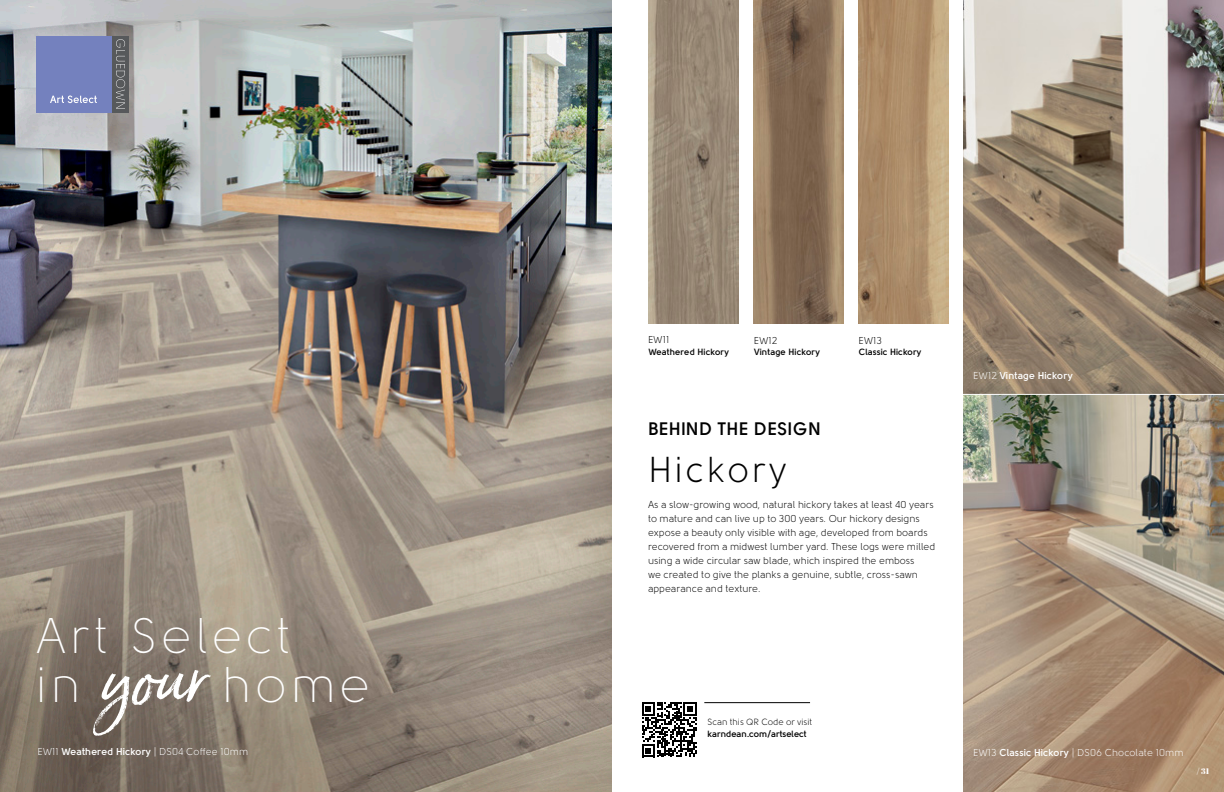
<style>
.page{position:relative;width:1224px;height:792px;background:#fff}
.page>*{position:absolute;margin:0;border:0;box-sizing:border-box;transform-origin:0 0}
.t1{font:300 50px "Solomon";letter-spacing:.075em;color:#fff}
.t2{font:36px "Solomon";letter-spacing:.075em;color:#000}
.Behind_the_Design{font:700 18px "Solomon";letter-spacing:.02em;color:#000}
.Body_Font_White{font:10px/14px "Solomon";color:#000}
.t3{font:10px "Solomon";letter-spacing:.01em;color:#fff}
.t4{font:700 10px "Solomon";letter-spacing:.01em;color:#fff}
.t5{font:700 9px/12px "Solomon";letter-spacing:.01em;color:#000}
.t6{font:8px "Abril Fatface";color:#fff}
.s1{font-family:"Born Ready Slanted";font-weight:400;font-size:68px}
.s2{font-weight:700}
.s3{font-weight:400}
</style>
<div class="page">
<img style="left:963px;top:0;width:261px;height:792px">
<img style="left:0;top:0;width:612px;height:792px">
<div style="left:36px;top:36px;width:76px;height:76px;background:#7481be"></div>
<svg style="left:50px;top:96px;width:47px;height:7px"></svg>
<div style="left:112px;top:36px;width:17px;height:76px;background:#57595b"></div>
<svg style="left:116px;top:39px;width:9px;height:70px"></svg>
<svg style="left:642px;top:702px;width:55px;height:55px"></svg>
<hr style="left:704px;top:702px;width:106px;height:1px;background:#000">
<img style="left:858px;top:0;width:91px;height:323px">
<img style="left:753px;top:0;width:91px;height:323px">
<img style="left:648px;top:0;width:90px;height:323px">
<hr style="left:911px;top:394px;width:313px;height:1px;background:#fff">
<p class="t1" style="left:35px;top:610px;width:257px">Art Select</p>
<p class="t1" style="left:35px;top:659px;width:336px">in <span class="s1">your</span> home</p>
<p class="t3" style="left:37px;top:746px;width:212px">EW11 <span class="s2">Weathered Hickory</span> | DS04 Coffee 10mm</p>
<p class="Body_Font_White" style="left:648px;top:333px;width:23px">EW11</p>
<p class="Body_Font_White" style="left:754px;top:333px;width:25px">EW12</p>
<p class="Body_Font_White" style="left:858px;top:333px;width:25px">EW13</p>
<p class="t5" style="left:648px;top:345px;width:82px">Weathered Hickory</p>
<p class="t5" style="left:754px;top:346px;width:67px">Vintage Hickory</p>
<p class="t5" style="left:859px;top:346px;width:64px">Classic Hickory</p>
<p class="Behind_the_Design" style="left:648px;top:419px;width:175px">BEHIND THE DESIGN</p>
<p class="t2" style="left:648px;top:451px;width:140px">Hickory</p>
<p class="Body_Font_White" style="left:648px;top:498px;width:289px">As a slow-growing wood, natural hickory takes at least 40 years to mature and can live up to 300 years. Our hickory designs expose a beauty only visible with age, developed from boards recovered from a midwest lumber yard. These logs were milled using a wide circular saw blade, which inspired the emboss<br>we created to give the planks a genuine, subtle, cross-sawn appearance and texture.</p>
<p class="t4" style="left:973px;top:370px;width:101px"><span class="s3">EW12</span> Vintage Hickory</p>
<p class="t5" style="left:708px;top:716px;width:106px"><span class="s3">Scan this QR Code or visit </span>karndean.com/artselect</p>
<p class="t3" style="left:973px;top:747px;width:212px">EW13 <span class="s2">Classic Hickory</span> | DS06 Chocolate 10mm</p>
<p class="t6" style="left:1197px;top:766px;width:14px">/ 31</p>
</div>
